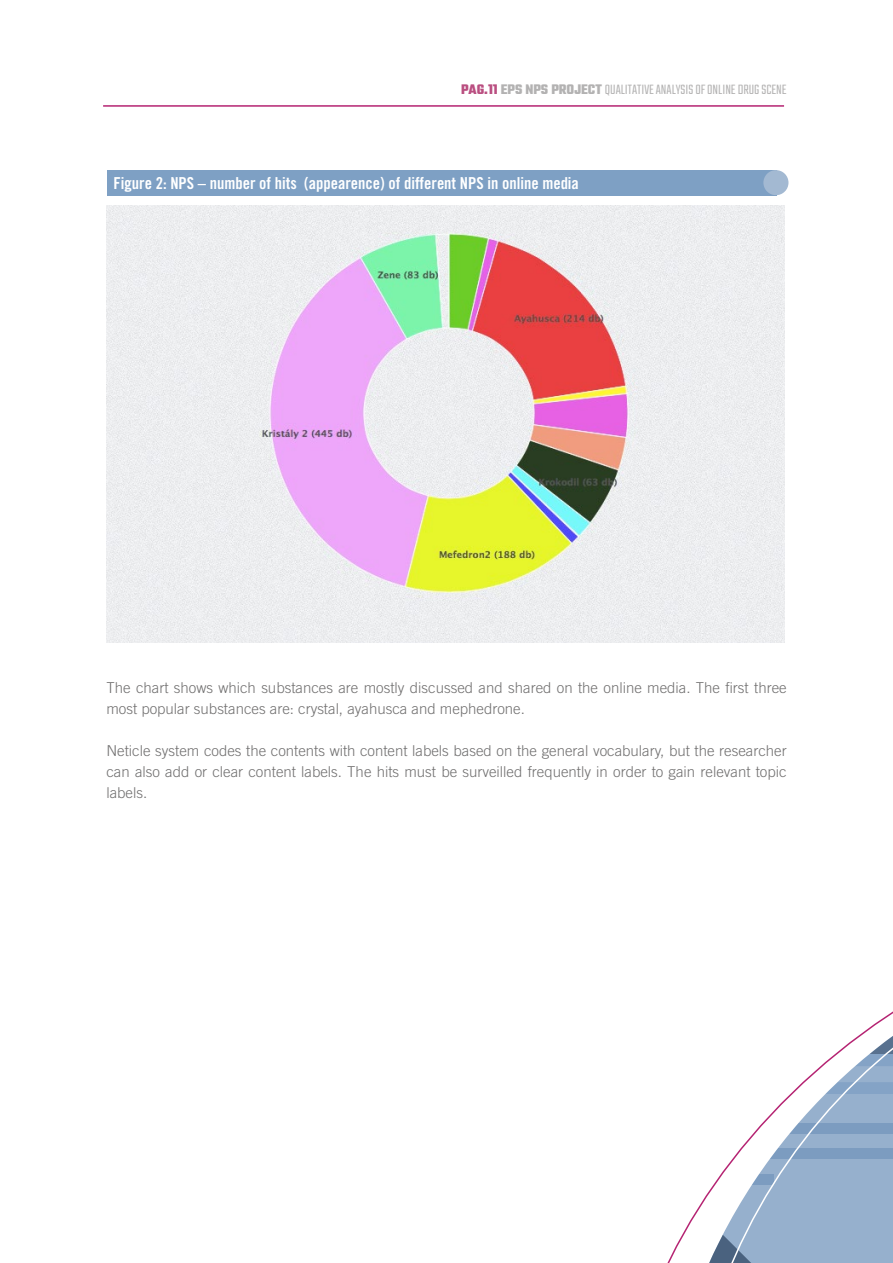
<style>
.page{position:relative;width:893px;height:1263px;background:#fff}
.page>*{position:absolute;margin:0;border:0;box-sizing:border-box;transform-origin:0 0}
.t1{font:16.5px "Trade Gothic LT Std Bd Cn 20";color:#fff}
.t2{font:300 15px/21px "Trade Gothic LT Std";color:#706f6f}
.t3{font:300 15px "Teko";color:#b3b2b2}
.s1{font-weight:700;color:#ba4f81}
.s2{font-weight:700}
</style>
<div class="page">
<hr style="left:103px;top:105px;width:681px;height:2px;background:#b52372">
<svg style="left:667px;top:1011px;width:226px;height:252px"></svg>
<div style="left:107px;top:170px;width:670px;height:25px;background:#7ea0c4"></div>
<div style="left:763px;top:170px;width:25px;height:25px;background:#a3b9d2;border-radius:50%"></div>
<img style="left:106px;top:206px;width:678px;height:436px">
<p class="t3" style="left:461px;top:81px;width:327px"><span class="s1">PAG.11</span> <span class="s2">EPS NPS PROJECT</span> QUALITATIVE ANALYSIS OF ONLINE DRUG SCENE</p>
<p class="t1" style="left:114px;top:173px;width:467px">Figure 2: NPS – number of hits (appearence) of different NPS in online media</p>
<p class="t2" style="left:106px;top:677px;width:682px">The chart shows which substances are mostly discussed and shared on the online media. The first three most popular substances are: crystal, ayahusca and mephedrone.</p>
<p class="t2" style="left:106px;top:740px;width:682px;text-align:justify">Neticle system codes the contents with content labels based on the general vocabulary, but the researcher can also add or clear content labels. The hits must be surveilled frequently in order to gain relevant topic labels.</p>
</div>
